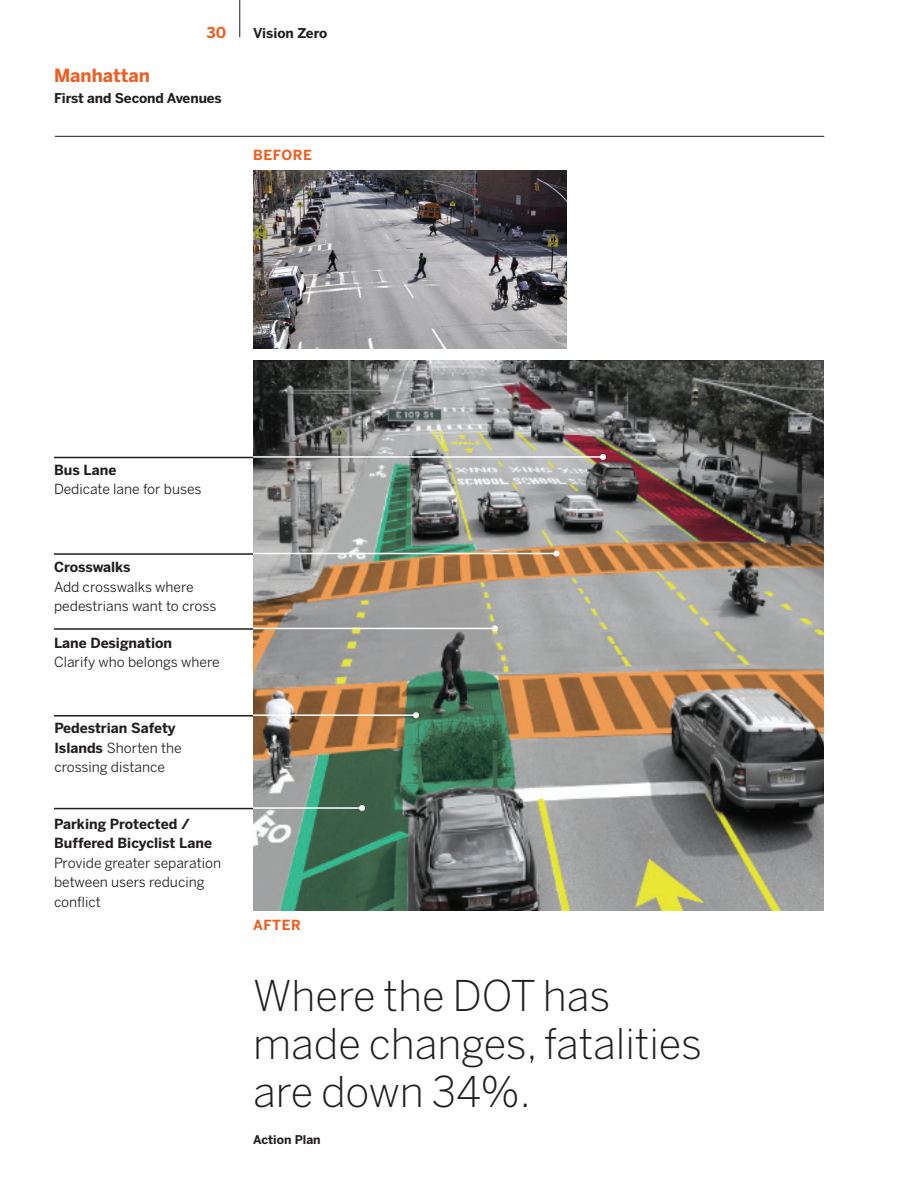
<style>
.page{position:relative;width:918px;height:1188px;background:#fff}
.page>*{position:absolute;margin:0;border:0;box-sizing:border-box;transform-origin:0 0}
.t1{font:300 42px/48px "Benton Sans";color:#231f20}
.t2{font:700 18px "Benton Sans";letter-spacing:-.005em;color:#ee5e20}
.t3{font:700 15px "Benton Sans";color:#ee5e20}
.t4{font:13.8px/19.5px "Benton Sans";color:#231f20}
.t5{font:700 13.8px/19.5px "Benton Sans";color:#231f20}
.t6{font:700 13.8px "Benton Sans";letter-spacing:.04em;color:#ee5e20}
.t7{font:700 13.5px "Benton Sans";letter-spacing:-.005em;color:#231f20}
.t8{font:700 12px "Benton Sans";color:#231f20}
.s1{font-weight:700}
</style>
<div class="page">
<hr style="left:239px;top:0;width:1px;height:37px;background:#231f20">
<hr style="left:54px;top:553px;width:495px;height:2px;background:#231f20">
<hr style="left:54px;top:628px;width:432px;height:2px;background:#231f20">
<hr style="left:54px;top:808px;width:254px;height:1px;background:#231f20">
<hr style="left:54px;top:457px;width:550px;height:1px;background:#231f20">
<hr style="left:54px;top:715px;width:209px;height:2px;background:#231f20">
<img style="left:253px;top:170px;width:313px;height:178px">
<img style="left:253px;top:360px;width:571px;height:550px">
<hr style="left:55px;top:136px;width:769px;height:1px;background:#231f20">
<hr style="left:253px;top:807px;width:109px;height:2px;background:#fff">
<svg style="left:359px;top:805px;width:6px;height:6px"></svg>
<hr style="left:253px;top:456px;width:350px;height:2px;background:#fff">
<svg style="left:600px;top:454px;width:8px;height:6px"></svg>
<hr style="left:253px;top:628px;width:242px;height:1px;background:#fff">
<svg style="left:483px;top:625px;width:15px;height:7px"></svg>
<hr style="left:253px;top:714px;width:163px;height:2px;background:#fff">
<svg style="left:413px;top:712px;width:6px;height:6px"></svg>
<hr style="left:253px;top:553px;width:303px;height:1px;background:#fff">
<svg style="left:546px;top:550px;width:13px;height:7px"></svg>
<p class="t3" style="left:206px;top:23px;width:21px">30</p>
<p class="t7" style="left:253px;top:25px;width:76px">Vision Zero</p>
<p class="t2" style="left:54px;top:65px;width:97px">Manhattan</p>
<p class="t7" style="left:54px;top:90px;width:169px">First and Second Avenues</p>
<p class="t6" style="left:253px;top:147px;width:60px">BEFORE</p>
<p class="t5" style="left:54px;top:460px;width:64px">Bus Lane</p>
<p class="t4" style="left:54px;top:479px;width:149px">Dedicate lane for buses</p>
<p class="t5" style="left:54px;top:557px;width:78px">Crosswalks</p>
<p class="t4" style="left:54px;top:577px;width:164px">Add crosswalks where pedestrians want to cross</p>
<p class="t5" style="left:54px;top:633px;width:120px">Lane Designation</p>
<p class="t4" style="left:54px;top:652px;width:167px">Clarify who belongs where</p>
<p class="t4" style="left:54px;top:718px;width:129px"><span class="s1">Pedestrian Safety<br>Islands</span> Shorten the crossing distance</p>
<p class="t5" style="left:54px;top:814px;width:160px">Parking Protected /<br>Buffered Bicyclist Lane</p>
<p class="t4" style="left:54px;top:853px;width:169px">Provide greater separation between users reducing conflict</p>
<p class="t6" style="left:253px;top:917px;width:49px">AFTER</p>
<p class="t1" style="left:253px;top:971px;width:450px">Where the DOT has made changes, fatalities are down 34%.</p>
<p class="t8" style="left:253px;top:1132px;width:69px">Action Plan</p>
</div>
